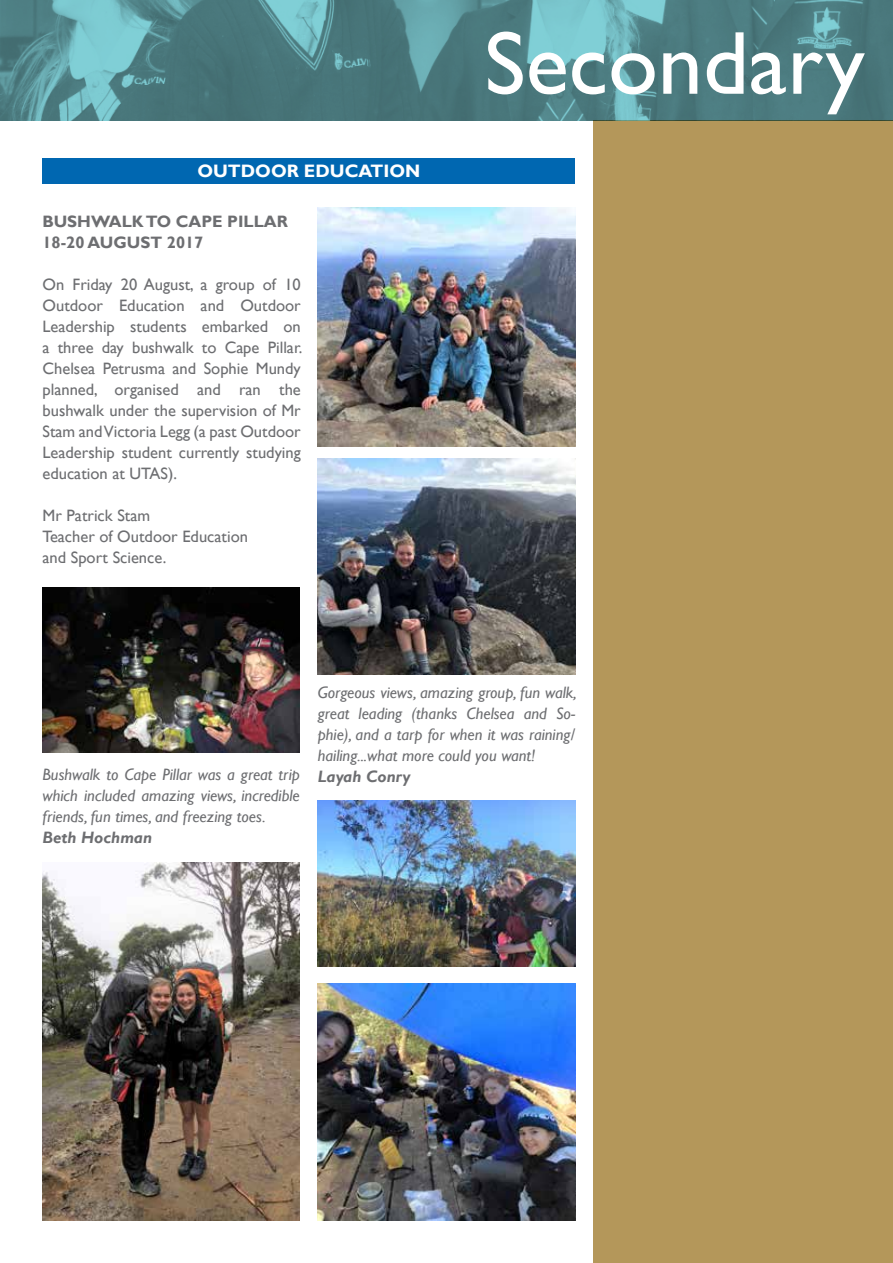
<style>
.page{position:relative;width:893px;height:1263px;background:#fff}
.page>*{position:absolute;margin:0;border:0;box-sizing:border-box;transform-origin:0 0}
.t1{font:90px "Gill Sans";color:#fff}
.t2{font:700 18px "Gill Sans";color:#fff}
.t3{font:16.5px/21px "Gill Sans";color:#6d6e71;text-align:justify}
.t4{font:italic 16.5px/21px "Gill Sans";color:#6d6e71;text-align:justify}
.t5{font:700 16.5px/21px "Gill Sans";color:#6d6e71}
.t6{font:italic 700 16.5px "Gill Sans";color:#6d6e71}
.s1{font-weight:700}
</style>
<div class="page">
<div style="left:593px;top:120px;width:300px;height:1143px;background:#b4975a"></div>
<svg style="left:0;top:0;width:893px;height:121px;background:#53888d"></svg>
<div style="left:43px;top:158px;width:532px;height:25px;background:#0067b1"></div>
<img style="left:318px;top:207px;width:257px;height:240px">
<img style="left:318px;top:459px;width:257px;height:216px">
<img style="left:43px;top:862px;width:257px;height:358px">
<img style="left:43px;top:588px;width:257px;height:164px">
<img style="left:318px;top:800px;width:257px;height:166px">
<img style="left:318px;top:983px;width:257px;height:237px">
<p class="t2" style="left:197px;top:160px;width:224px">OUTDOOR EDUCATION</p>
<p class="t5" style="left:43px;top:211px;width:247px">BUSHWALK TO CAPE PILLAR<br>18-20 AUGUST 2017</p>
<p class="t3" style="left:43px;top:274px;width:261px">On Friday 20 August, a group of 10<br>Outdoor Education and Outdoor Leadership students embarked on a three day bushwalk to Cape Pillar.<br>Chelsea Petrusma and Sophie Mundy planned, organised and ran the bushwalk under the supervision of Mr Stam and Victoria Legg (a past Outdoor Leadership student currently studying education at UTAS).</p>
<p class="t3" style="left:43px;top:505px;width:207px;text-align:left">Mr Patrick Stam<br>Teacher of Outdoor Education and Sport Science.</p>
<h1 class="t1" style="left:484px;top:11px;width:382px">Secondary</h1>
<p class="t4" style="left:318px;top:682px;width:260px">Gorgeous views, amazing group, fun walk, great leading (thanks Chelsea and So&shy;phie), and a tarp for when it was raining/ hailing...what more could you want!</p>
<p class="t4" style="left:43px;top:764px;width:370px;text-align:left">Bushwalk to Cape Pillar was a great trip <span class="s1">Layah Conry </span>which included amazing views, incredible<br>friends, fun times, and freezing toes.</p>
<p class="t6" style="left:43px;top:828px;width:111px">Beth Hochman</p>
</div>
